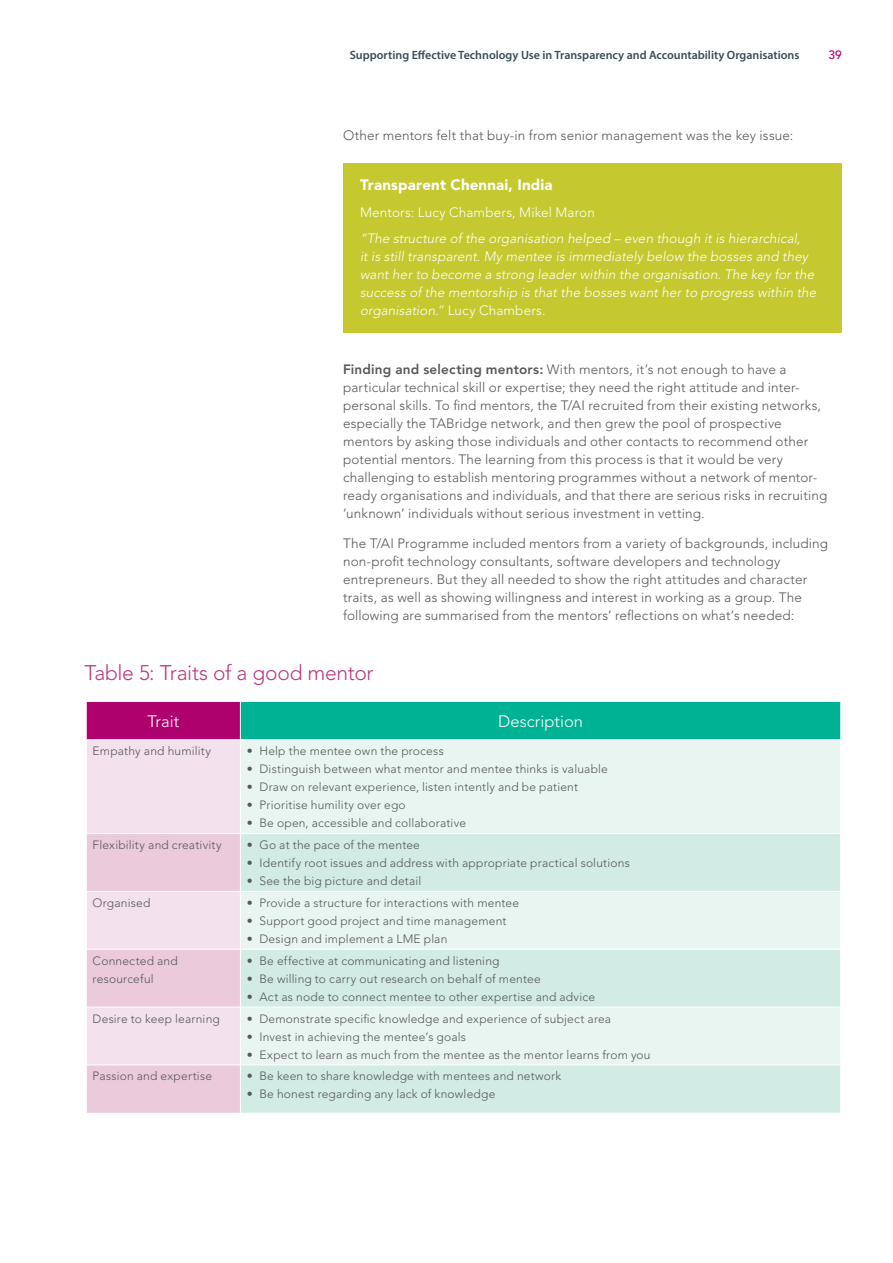
<style>
.page{position:relative;width:893px;height:1263px;background:#fff}
.page>*{position:absolute;margin:0;border:0;box-sizing:border-box;transform-origin:0 0}
.t1{font:300 21px "Avenir LT Std";letter-spacing:-.01em;color:#b93a7f}
.t2{font:300 16.5px "Avenir LT Std";letter-spacing:.005em;color:#fff}
.t3{font:900 15px "Avenir LT Std";letter-spacing:.01em;color:#fff}
.t4{font:300 13.5px/18px "Avenir LT Std";letter-spacing:.01em;color:#57585a}
.t5{font:italic 300 13.5px/18px "Avenir LT Std";letter-spacing:.01em;color:#fff}
.t6{font:300 13.5px "Avenir LT Std";letter-spacing:.01em;color:#fff}
.t7{font:300 12px/18px "Avenir LT Std";letter-spacing:.015em;color:#57585a}
.t8{font:600 12px "Myriad Pro";color:#384c56}
.t9{font:500 12px "Avenir LT Std";color:#af016e}
.s1{font-style:normal}
.s2{font-weight:800}
</style>
<div class="page">
<div style="left:86px;top:701px;width:154px;height:39px;background:#af016e"></div>
<div style="left:240px;top:701px;width:601px;height:39px;background:#00b294"></div>
<div style="left:87px;top:740px;width:153px;height:93px;background:#f3e2eb"></div>
<div style="left:241px;top:740px;width:599px;height:93px;background:#e8f5f1"></div>
<svg style="left:87px;top:834px;width:153px;height:279px"></svg>
<svg style="left:241px;top:834px;width:599px;height:279px;fill:#d2ebe4"></svg>
<hr style="left:86px;top:701px;width:154px;height:1px;background:#fff">
<hr style="left:86px;top:702px;width:1px;height:37px;background:#fff">
<hr style="left:240px;top:701px;width:601px;height:1px;background:#fff">
<hr style="left:240px;top:702px;width:1px;height:37px;background:#fff">
<hr style="left:840px;top:702px;width:1px;height:37px;background:#fff">
<hr style="left:86px;top:739px;width:154px;height:1px;background:#fff">
<hr style="left:240px;top:739px;width:601px;height:1px;background:#fff">
<hr style="left:86px;top:891px;width:154px;height:1px;background:#fff">
<hr style="left:240px;top:891px;width:601px;height:1px;background:#fff">
<hr style="left:86px;top:949px;width:154px;height:1px;background:#fff">
<hr style="left:240px;top:949px;width:601px;height:1px;background:#fff">
<hr style="left:86px;top:1007px;width:154px;height:1px;background:#fff">
<hr style="left:240px;top:1007px;width:601px;height:1px;background:#fff">
<hr style="left:86px;top:1064px;width:154px;height:1px;background:#fff">
<hr style="left:240px;top:1064px;width:601px;height:1px;background:#fff">
<div style="left:343px;top:163px;width:499px;height:169px;background:#c5c82e"></div>
<p class="t8" style="left:350px;top:48px;width:451px">Supporting Effective Technology Use in Transparency and Accountability Organisations</p>
<p class="t9" style="left:829px;top:48px;width:15px">39</p>
<p class="t4" style="left:343px;top:126px;width:452px">Other mentors felt that buy-in from senior management was the key issue:</p>
<p class="t3" style="left:360px;top:176px;width:194px">Transparent Chennai, India</p>
<p class="t6" style="left:360px;top:204px;width:236px">Mentors: Lucy Chambers, Mikel Maron</p>
<p class="t5" style="left:360px;top:230px;width:458px">“The structure of the organisation helped – even though it is hierarchical,<br>it is still transparent. My mentee is immediately below the bosses and they want her to become a strong leader within the organisation. The key for the success of the mentorship is that the bosses want her to progress within the organisation.” <span class="s1">Lucy Chambers.</span></p>
<p class="t4" style="left:343px;top:360px;width:486px"><span class="s2">Finding and selecting mentors:</span> With mentors, it’s not enough to have a particular technical skill or expertise; they need the right attitude and inter&shy;personal skills. To find mentors, the T/AI recruited from their existing networks, especially the TABridge network, and then grew the pool of prospective mentors by asking those individuals and other contacts to recommend other potential mentors. The learning from this process is that it would be very challenging to establish mentoring programmes without a network of mentor&shy;ready organisations and individuals, and that there are serious risks in recruiting ‘unknown’ individuals without serious investment in vetting.</p>
<p class="t4" style="left:343px;top:534px;width:487px">The T/AI Programme included mentors from a variety of backgrounds, including non-profit technology consultants, software developers and technology entrepreneurs. But they all needed to show the right attitudes and character traits, as well as showing willingness and interest in working as a group. The following are summarised from the mentors’ reflections on what’s needed:</p>
<h1 class="t1" style="left:85px;top:660px;width:291px">Table 5: Traits of a good mentor</h1>
<p class="t2" style="left:147px;top:711px;width:33px">Trait</p>
<p class="t2" style="left:498px;top:711px;width:86px">Description</p>
<p class="t7" style="left:93px;top:742px;width:120px">Empathy and humility</p>
<p class="t7" style="left:247px;top:742px;width:199px">• Help the mentee own the process</p>
<p class="t7" style="left:247px;top:760px;width:363px">• Distinguish between what mentor and mentee thinks is valuable</p>
<p class="t7" style="left:247px;top:778px;width:333px">• Draw on relevant experience, listen intently and be patient</p>
<p class="t7" style="left:247px;top:796px;width:160px">• Prioritise humility over ego</p>
<p class="t7" style="left:247px;top:814px;width:221px">• Be open, accessible and collaborative</p>
<p class="t7" style="left:93px;top:836px;width:131px">Flexibility and creativity</p>
<p class="t7" style="left:247px;top:836px;width:175px">• Go at the pace of the mentee</p>
<p class="t7" style="left:247px;top:854px;width:385px">• Identify root issues and address with appropriate practical solutions</p>
<p class="t7" style="left:247px;top:872px;width:176px">• See the big picture and detail</p>
<p class="t7" style="left:93px;top:894px;width:59px">Organised</p>
<p class="t7" style="left:247px;top:894px;width:274px">• Provide a structure for interactions with mentee</p>
<p class="t7" style="left:247px;top:912px;width:261px">• Support good project and time management</p>
<p class="t7" style="left:247px;top:930px;width:202px">• Design and implement a LME plan</p>
<p class="t7" style="left:93px;top:951px;width:87px">Connected and resourceful</p>
<p class="t7" style="left:247px;top:951px;width:254px">• Be effective at communicating and listening</p>
<p class="t7" style="left:247px;top:969px;width:295px">• Be willing to carry out research on behalf of mentee</p>
<p class="t7" style="left:247px;top:987px;width:350px">• Act as node to connect mentee to other expertise and advice</p>
<p class="t7" style="left:93px;top:1009px;width:129px">Desire to keep learning</p>
<p class="t7" style="left:247px;top:1009px;width:366px">• Demonstrate specific knowledge and experience of subject area</p>
<p class="t7" style="left:247px;top:1027px;width:221px">• Invest in achieving the mentee’s goals</p>
<p class="t7" style="left:247px;top:1045px;width:405px">• Expect to learn as much from the mentee as the mentor learns from you</p>
<p class="t7" style="left:93px;top:1067px;width:121px">Passion and expertise</p>
<p class="t7" style="left:247px;top:1067px;width:316px">• Be keen to share knowledge with mentees and network</p>
<p class="t7" style="left:247px;top:1085px;width:250px">• Be honest regarding any lack of knowledge</p>
</div>
